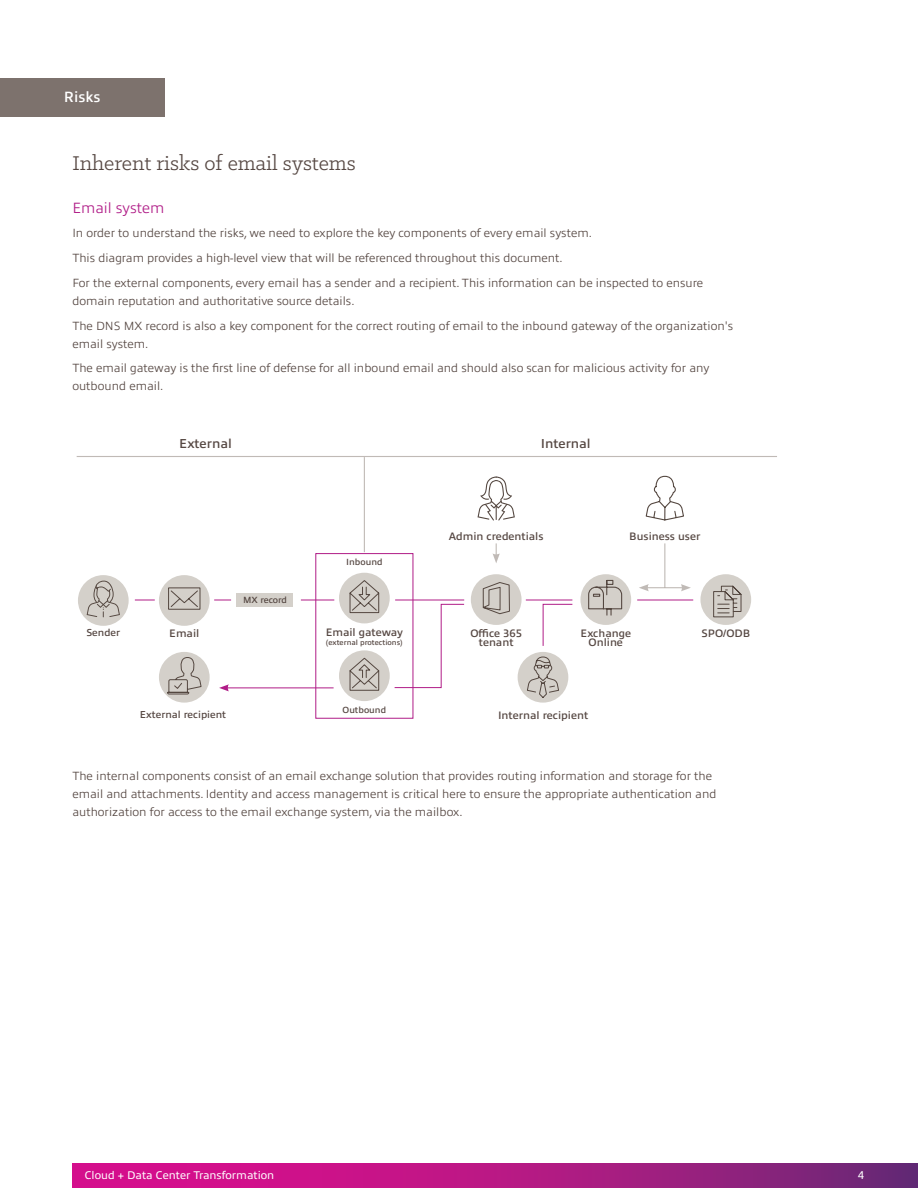
<style>
.page{position:relative;width:918px;height:1188px;background:#fff}
.page>*{position:absolute;margin:0;border:0;box-sizing:border-box;transform-origin:0 0}
.t1{font:22.5px "Klinic Slab";color:#554742}
.t2{font:300 15px "Allumi Pro";color:#b01c87}
.t3{font:600 15px "Allumi Pro";color:#fff}
.t4{font:600 13.05px "Allumi Pro";color:#554742}
.t5{font:300 12px/24.8px "Allumi Pro";color:#554742}
.t6{font:11.25px "Allumi Pro";color:#fff}
.t7{font:600 10.95px/9px "Allumi Pro";color:#554742;text-align:center}
.t8{font:600 10.2px "Allumi Pro";color:#554742}
.t9{font:600 9px "Allumi Pro";color:#554742}
.t10{font:600 7.5px "Allumi Pro";color:#554742}
</style>
<div class="page">
<svg style="left:72px;top:1163px;width:846px;height:25px;background:#af1983"></svg>
<div style="left:0;top:78px;width:165px;height:39px;background:#7d726d"></div>
<div style="left:339px;top:650px;width:51px;height:51px;background:#d4d0ca;border-radius:50%"></div>
<div style="left:339px;top:573px;width:51px;height:50px;background:#d4d0ca;border-radius:50%"></div>
<div style="left:159px;top:652px;width:51px;height:51px;background:#d4d0ca;border-radius:50%"></div>
<div style="left:471px;top:574px;width:51px;height:51px;background:#d4d0ca;border-radius:50%"></div>
<div style="left:580px;top:574px;width:51px;height:51px;background:#d4d0ca;border-radius:50%"></div>
<div style="left:518px;top:652px;width:50px;height:51px;background:#d4d0ca;border-radius:50%"></div>
<div style="left:700px;top:574px;width:51px;height:51px;background:#d4d0ca;border-radius:50%"></div>
<div style="left:78px;top:575px;width:51px;height:51px;background:#d4d0ca;border-radius:50%"></div>
<div style="left:236px;top:593px;width:57px;height:13px;background:#d4d0ca"></div>
<hr style="left:226px;top:687px;width:108px;height:1px;background:#b01c87">
<svg style="left:219px;top:684px;width:10px;height:7px"></svg>
<svg style="left:482px;top:582px;width:28px;height:33px"></svg>
<svg style="left:588px;top:579px;width:35px;height:37px"></svg>
<hr style="left:77px;top:456px;width:700px;height:1px;background:#706359">
<hr style="left:364px;top:457px;width:1px;height:95px;background:#706359">
<svg style="left:493px;top:543px;width:7px;height:20px"></svg>
<hr style="left:664px;top:543px;width:1px;height:44px;background:#706359">
<hr style="left:646px;top:587px;width:37px;height:1px;background:#706359">
<svg style="left:639px;top:584px;width:10px;height:7px"></svg>
<svg style="left:681px;top:584px;width:10px;height:7px"></svg>
<svg style="left:478px;top:477px;width:37px;height:44px"></svg>
<svg style="left:645px;top:475px;width:39px;height:46px"></svg>
<svg style="left:349px;top:657px;width:31px;height:34px"></svg>
<svg style="left:349px;top:580px;width:31px;height:34px"></svg>
<div style="left:315px;top:553px;width:98px;height:166px;border:1px solid #b01c87"></div>
<svg style="left:394px;top:603px;width:71px;height:85px"></svg>
<svg style="left:542px;top:603px;width:31px;height:43px"></svg>
<hr style="left:395px;top:600px;width:69px;height:1px;background:#b01c87">
<hr style="left:526px;top:600px;width:46px;height:1px;background:#b01c87">
<hr style="left:637px;top:600px;width:56px;height:1px;background:#b01c87">
<hr style="left:301px;top:600px;width:33px;height:1px;background:#b01c87">
<svg style="left:713px;top:585px;width:29px;height:33px"></svg>
<svg style="left:526px;top:656px;width:34px;height:43px"></svg>
<svg style="left:87px;top:581px;width:33px;height:36px"></svg>
<svg style="left:214px;top:600px;width:17px;height:1px"></svg>
<svg style="left:135px;top:600px;width:20px;height:1px"></svg>
<svg style="left:167px;top:624px;width:35px;height:71px"></svg>
<div style="left:159px;top:575px;width:51px;height:51px;background:#d4d0ca;border-radius:50%"></div>
<svg style="left:168px;top:587px;width:33px;height:23px"></svg>
<p class="t3" style="left:64px;top:86px;width:38px">Risks</p>
<h1 class="t1" style="left:72px;top:149px;width:285px">Inherent risks of email systems</h1>
<p class="t2" style="left:72px;top:197px;width:94px">Email system</p>
<p class="t5" style="left:72px;top:220px;width:632px">In order to understand the risks, we need to explore the key components of every email system.<br>This diagram provides a high-level view that will be referenced throughout this document.<br>For the external components, every email has a sender and a recipient. This information can be inspected to ensure</p>
<p class="t5" style="left:72px;top:287px;width:662px">domain reputation and authoritative source details.<br>The DNS MX record is also a key component for the correct routing of email to the inbound gateway of the organization's</p>
<p class="t5" style="left:72px;top:330px;width:639px">email system.<br>The email gateway is the first line of defense for all inbound email and should also scan for malicious activity for any</p>
<p class="t5" style="left:72px;top:373px;width:93px">outbound email.</p>
<p class="t4" style="left:179px;top:434px;width:54px">External</p>
<p class="t4" style="left:541px;top:434px;width:51px">Internal</p>
<p class="t8" style="left:86px;top:625px;width:35px">Sender</p>
<p class="t7" style="left:169px;top:628px;width:32px">Email</p>
<p class="t9" style="left:243px;top:593px;width:46px">MX record</p>
<p class="t8" style="left:140px;top:707px;width:88px">External recipient</p>
<p class="t9" style="left:346px;top:556px;width:38px">Inbound</p>
<p class="t7" style="left:326px;top:627px;width:79px">Email gateway</p>
<p class="t10" style="left:326px;top:637px;width:78px">(external protections)</p>
<p class="t9" style="left:343px;top:703px;width:45px">Outbound</p>
<p class="t7" style="left:449px;top:530px;width:96px">Admin credentials</p>
<p class="t7" style="left:629px;top:530px;width:73px">Business user</p>
<p class="t7" style="left:470px;top:628px;width:53px">Office 365 tenant</p>
<p class="t7" style="left:581px;top:628px;width:52px">Exchange<br>Online</p>
<p class="t7" style="left:498px;top:710px;width:92px">Internal recipient</p>
<p class="t7" style="left:701px;top:628px;width:50px">SPO/ODB</p>
<p class="t5" style="left:72px;top:766px;width:646px;line-height:18px">The internal components consist of an email exchange solution that provides routing information and storage for the email and attachments. Identity and access management is critical here to ensure the appropriate authentication and authorization for access to the email exchange system, via the mailbox.</p>
<p class="t6" style="left:85px;top:1167px;width:191px">Cloud + Data Center Transformation</p>
<p class="t6" style="left:858px;top:1167px;width:8px">4</p>
</div>
